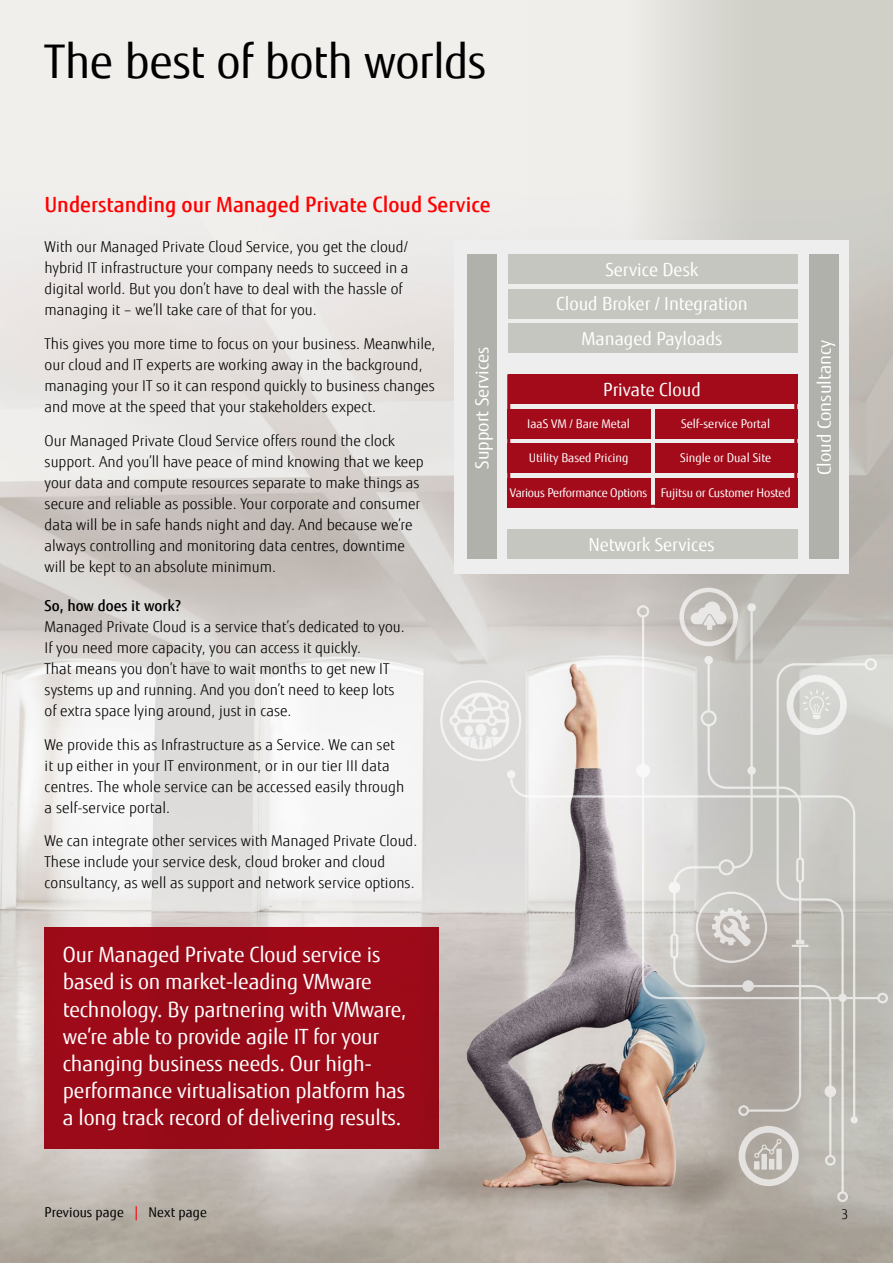
<style>
.page{position:relative;width:893px;height:1263px;background:#fff}
.page>*{position:absolute;margin:0;border:0;box-sizing:border-box;transform-origin:0 0}
.t1{font:46.5px "Fujitsu Sans";letter-spacing:-.015em;color:#000}
.t2{font:21px/27px "Fujitsu Sans";letter-spacing:-.005em;color:#fff}
.t3{font:500 21px "Fujitsu Sans";color:#f00}
.t4{font:18px/34.5px "Fujitsu Sans";color:#fff;text-align:center}
.t5{font:300 15px/21px "Fujitsu Sans";color:#000}
.t6{font:500 15px "Fujitsu Sans";color:#000}
.t7{font:13.5px "Fujitsu Sans";letter-spacing:.005em;color:#000}
.t8{font:300 13.5px "Fujitsu Sans";color:#000}
.t9{font:12px "Fujitsu Sans";color:#fff}
.t10{font:12px "Fujitsu Sans";letter-spacing:-.02em;color:#fff}
.s1{color:#f00}
</style>
<div class="page">
<img style="left:0;top:0;width:529px;height:1263px">
<svg style="left:529px;top:0;width:364px;height:1263px;background:#cec9c2"></svg>
<div style="left:754px;top:1161px;width:5px;height:8px;background:#e5e3e0"></div>
<div style="left:761px;top:1154px;width:6px;height:15px;background:#e3e2df"></div>
<div style="left:769px;top:1159px;width:5px;height:10px;background:#e4e2e0"></div>
<div style="left:739px;top:1126px;width:60px;height:60px;border:7px solid #fff;border-radius:50%"></div>
<div style="left:440px;top:680px;width:81px;height:81px;border:2px solid #fff;border-radius:50%"></div>
<div style="left:679px;top:588px;width:59px;height:58px;border:4px solid #fff;border-radius:50%"></div>
<div style="left:637px;top:605px;width:12px;height:12px;border:2px solid #fff;border-radius:50%"></div>
<div style="left:877px;top:993px;width:11px;height:10px;border:2px solid #fff;border-radius:50%"></div>
<div style="left:636px;top:764px;width:14px;height:13px;background:#f9f8f8;border-radius:50%"></div>
<svg style="left:641px;top:615px;width:240px;height:385px;background:#d3d2ce"></svg>
<div style="left:837px;top:1191px;width:11px;height:11px;border:2px solid #fff;border-radius:50%"></div>
<div style="left:864px;top:658px;width:13px;height:12px;border:2px solid #fff;border-radius:50%"></div>
<svg style="left:775px;top:662px;width:93px;height:533px;background:#c7c5bf"></svg>
<div style="left:850px;top:1116px;width:8px;height:7px;background:#ebebe8;border-radius:50%"></div>
<div style="left:507px;top:770px;width:8px;height:9px;background:#f4f3f3;border-radius:50%"></div>
<svg style="left:509px;top:776px;width:347px;height:342px;background:#b5afaf"></svg>
<svg style="left:672px;top:601px;width:161px;height:557px;background:#c3c1bd"></svg>
<svg style="left:449px;top:692px;width:60px;height:57px"></svg>
<div style="left:454px;top:240px;width:394px;height:334px;background:#eee"></div>
<div style="left:467px;top:254px;width:29px;height:305px;background:#b1b1ac"></div>
<div style="left:508px;top:254px;width:289px;height:30px;background:#c6c6c0"></div>
<div style="left:508px;top:289px;width:289px;height:30px;background:#c6c6c0"></div>
<div style="left:508px;top:323px;width:289px;height:30px;background:#c6c6c0"></div>
<div style="left:507px;top:529px;width:290px;height:30px;background:#c6c6c0"></div>
<div style="left:809px;top:254px;width:30px;height:305px;background:#b1b1ac"></div>
<div style="left:655px;top:478px;width:142px;height:30px;background:#a30b1a"></div>
<div style="left:507px;top:478px;width:144px;height:30px;background:#a30b1a"></div>
<div style="left:507px;top:443px;width:144px;height:30px;background:#a30b1a"></div>
<div style="left:655px;top:443px;width:142px;height:30px;background:#a30b1a"></div>
<div style="left:655px;top:409px;width:142px;height:30px;background:#a30b1a"></div>
<div style="left:507px;top:409px;width:144px;height:30px;background:#a30b1a"></div>
<div style="left:508px;top:374px;width:289px;height:30px;background:#a30b1a"></div>
<div style="left:45px;top:928px;width:394px;height:221px;background:#9b0a18"></div>
<h1 class="t1" style="left:45px;top:34px;width:443px">The best of both worlds</h1>
<h2 class="t3" style="left:45px;top:192px;width:448px">Understanding our Managed Private Cloud Service</h2>
<p class="t5" style="left:45px;top:237px;width:365px">With our Managed Private Cloud Service, you get the cloud/ hybrid IT infrastructure your company needs to succeed in a digital world. But you don’t have to deal with the hassle of managing it – we’ll take care of that for you.</p>
<p class="t5" style="left:45px;top:333px;width:392px">This gives you more time to focus on your business. Meanwhile, our cloud and IT experts are working away in the background, managing your IT so it can respond quickly to business changes and move at the speed that your stakeholders expect.</p>
<p class="t5" style="left:45px;top:430px;width:381px">Our Managed Private Cloud Service offers round the clock support. And you’ll have peace of mind knowing that we keep your data and compute resources separate to make things as secure and reliable as possible. Your corporate and consumer data will be in safe hands night and day. And because we’re always controlling and monitoring data centres, downtime will be kept to an absolute minimum.</p>
<p class="t6" style="left:45px;top:596px;width:138px">So, how does it work?</p>
<p class="t5" style="left:45px;top:616px;width:362px">Managed Private Cloud is a service that’s dedicated to you.<br>If you need more capacity, you can access it quickly.<br>That means you don’t have to wait months to get new IT systems up and running. And you don’t need to keep lots of extra space lying around, just in case.</p>
<p class="t5" style="left:45px;top:734px;width:361px">We provide this as Infrastructure as a Service. We can set it up either in your IT environment, or in our tier III data centres. The whole service can be accessed easily through a self-service portal.</p>
<p class="t5" style="left:45px;top:831px;width:374px">We can integrate other services with Managed Private Cloud.<br>These include your service desk, cloud broker and cloud consultancy, as well as support and network service options.</p>
<p class="t4" style="left:465px;top:469px;width:124px;rotate:-90deg">Support Services</p>
<p class="t4" style="left:556px;top:252px;width:193px">Service Desk<br>Cloud Broker / Integration<br>Managed Payloads</p>
<p class="t4" style="left:603px;top:372px;width:99px">Private Cloud</p>
<p class="t9" style="left:527px;top:416px;width:104px">IaaS VM / Bare Metal</p>
<p class="t9" style="left:681px;top:416px;width:90px">Self-service Portal</p>
<p class="t9" style="left:529px;top:451px;width:101px">Utility Based Pricing</p>
<p class="t9" style="left:680px;top:451px;width:92px">Single or Dual Site</p>
<p class="t10" style="left:510px;top:485px;width:282px">Various Performance Options Fujitsu or Customer Hosted</p>
<p class="t4" style="left:588px;top:527px;width:128px">Network Services</p>
<p class="t2" style="left:63px;top:942px;width:345px">Our Managed Private Cloud service is based is on market-leading VMware technology. By partnering with VMware, we’re able to provide agile IT for your changing business needs. Our high&shy;performance virtualisation platform has a long track record of delivering results.</p>
<p class="t4" style="left:807px;top:475px;width:137px;rotate:-90deg">Cloud Consultancy</p>
<p class="t7" style="left:45px;top:1204px;width:164px">Previous page <span class="s1">|</span> Next page</p>
<p class="t8" style="left:841px;top:1206px;width:9px">3</p>
</div>
